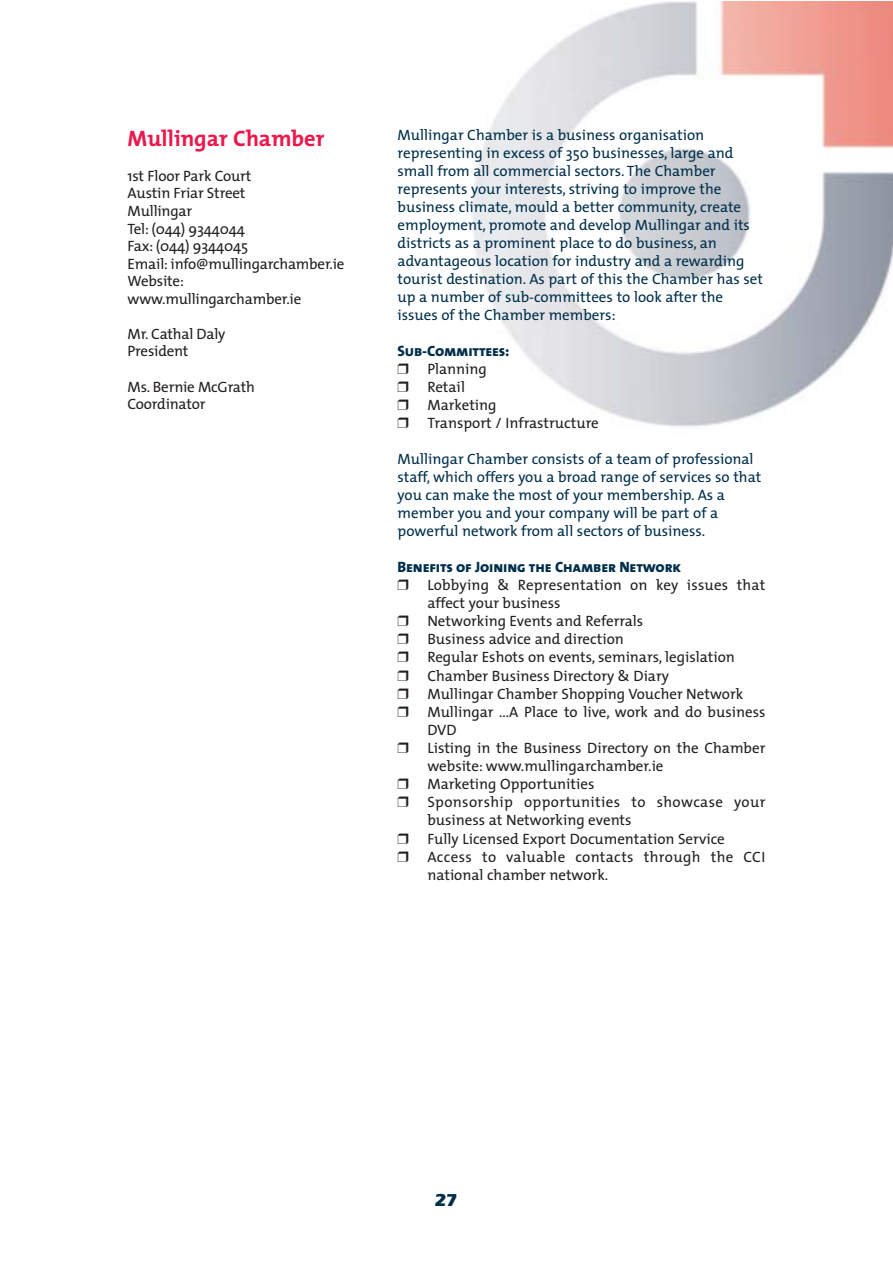
<style>
.page{position:relative;width:893px;height:1263px;background:#fff}
.page>*{position:absolute;margin:0;border:0;box-sizing:border-box;transform-origin:0 0}
.t1{font:700 22.5px "The Mix";color:#ed174c}
.t2{font:700 18px "Eras IT Cby BT";color:#002f4b}
.t3{font:15px/17.5px "The Mix";color:#231f20}
.t4{font:15px/18px "The Mix";color:#002f4b}
.t5{font:15px "The Mix";letter-spacing:.025em;color:#231f20}
.t6{font:15px "The Mix Extra Bold Caps";letter-spacing:-.01em;color:#002f4b}
</style>
<div class="page">
<img style="left:473px;top:1px;width:419px;height:426px">
<h1 class="t1" style="left:128px;top:130px;width:198px">Mullingar Chamber</h1>
<p class="t3" style="left:128px;top:169px;width:218px">1st Floor Park Court<br>Austin Friar Street<br>Mullingar<br>Tel: (044) 9344044<br>Fax: (044) 9344045<br>Email: info@mullingarchamber.ie<br>Website: www.mullingarchamber.ie</p>
<p class="t3" style="left:128px;top:327px;width:99px">Mr. Cathal Daly<br>President</p>
<p class="t3" style="left:128px;top:379px;width:129px">Ms. Bernie McGrath<br>Coordinator</p>
<p class="t4" style="left:398px;top:128px;width:367px">Mullingar Chamber is a business organisation representing in excess of 350 businesses, large and small from all commercial sectors. The Chamber represents your interests, striving to improve the business climate, mould a better community, create employment, promote and develop Mullingar and its districts as a prominent place to do business, an advantageous location for industry and a rewarding tourist destination. As part of this the Chamber has set up a number of sub-committees to look after the issues of the Chamber members:</p>
<p class="t6" style="left:398px;top:342px;width:113px">Sub-Committees:</p>
<p class="t3" style="left:398px;top:361px;width:203px;line-height:18.1px">❒ Planning<br>❒ Retail<br>❒ Marketing<br>❒ Transport / Infrastructure</p>
<p class="t4" style="left:398px;top:452px;width:365px">Mullingar Chamber consists of a team of professional staff, which offers you a broad range of services so that you can make the most of your membership. As a member you and your company will be part of a powerful network from all sectors of business.</p>
<p class="t6" style="left:398px;top:558px;width:285px">Benefits of Joining the Chamber Network</p>
<p class="t3" style="left:398px;top:578px;width:369px">❒ Lobbying &amp; Representation on key issues that</p>
<p class="t3" style="left:427px;top:596px;width:135px">affect your business</p>
<p class="t3" style="left:398px;top:614px;width:247px">❒ Networking Events and Referrals</p>
<p class="t3" style="left:398px;top:632px;width:228px">❒ Business advice and direction</p>
<p class="t3" style="left:398px;top:650px;width:339px">❒ Regular Eshots on events, seminars, legislation</p>
<p class="t3" style="left:398px;top:668px;width:273px">❒ Chamber Business Directory &amp; Diary</p>
<p class="t3" style="left:398px;top:686px;width:347px">❒ Mullingar Chamber Shopping Voucher Network</p>
<p class="t3" style="left:398px;top:705px;width:369px">❒ Mullingar …A Place to live, work and do business</p>
<p class="t3" style="left:427px;top:723px;width:31px">DVD</p>
<p class="t3" style="left:398px;top:741px;width:369px">❒ Listing in the Business Directory on the Chamber</p>
<p class="t3" style="left:427px;top:759px;width:238px">website: www.mullingarchamber.ie</p>
<p class="t3" style="left:398px;top:777px;width:198px">❒ Marketing Opportunities</p>
<p class="t5" style="left:398px;top:797px;width:369px">❒ Sponsorship opportunities to showcase your</p>
<p class="t3" style="left:427px;top:813px;width:206px">business at Networking events</p>
<p class="t3" style="left:398px;top:831px;width:329px">❒ Fully Licensed Export Documentation Service</p>
<p class="t5" style="left:398px;top:851px;width:369px">❒ Access to valuable contacts through the CCI</p>
<p class="t3" style="left:427px;top:867px;width:182px">national chamber network.</p>
<p class="t2" style="left:435px;top:1194px;width:24px">27</p>
</div>
